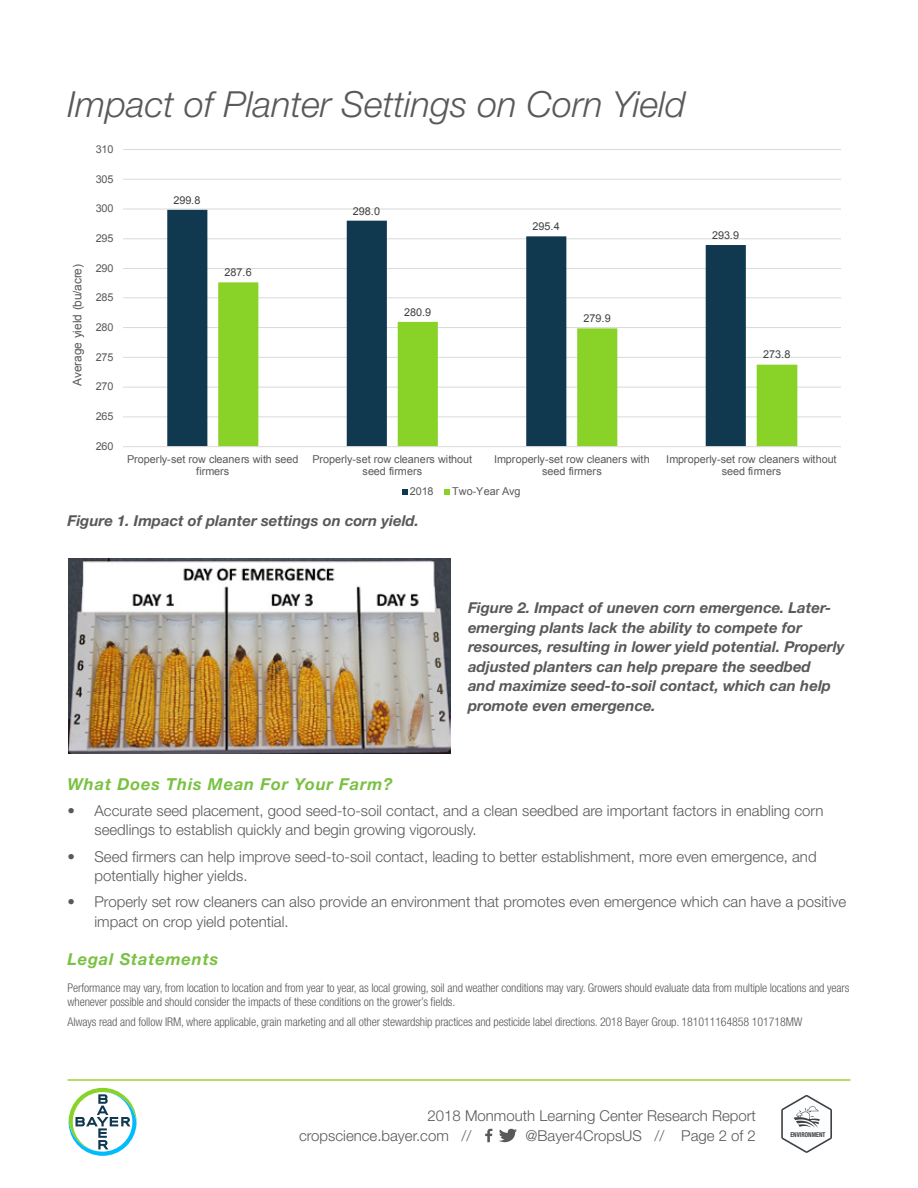
<style>
.page{position:relative;width:918px;height:1188px;background:#fff}
.page>*{position:absolute;margin:0;border:0;box-sizing:border-box;transform-origin:0 0}
.t1{font:italic 300 36px "Helvetica Neue";color:#58595b}
.t2{font:italic 700 16.5px "Helvetica Neue";letter-spacing:.05em;color:#7ac143}
.t3{font:300 15px/19.5px "Helvetica Neue";color:#58595b}
.t4{font:italic 700 15px/19.5px "Helvetica Neue";color:#58595b}
.t5{font:300 condensed 12px/13.5px "Helvetica Neue LT Std";letter-spacing:-.01em;color:#58595b}
.t6{font:12px "Arial";letter-spacing:-.01em;color:#595959}
.t7{font:10.8px/12.5px "Arial";letter-spacing:-.005em;color:#595959;text-align:center}
.t8{font:10.8px "Arial";letter-spacing:-.005em;color:#404040}
.t9{font:700 condensed 6.75px "Helvetica Neue LT Std";color:#414042;scale:.91 1}
</style>
<div class="page">
<hr style="left:68px;top:1079px;width:782px;height:2px;background:#a6ce39">
<svg style="left:69px;top:1088px;width:68px;height:68px"></svg>
<svg style="left:485px;top:1129px;width:7px;height:13px"></svg>
<svg style="left:499px;top:1128px;width:18px;height:15px"></svg>
<hr style="left:123px;top:417px;width:718px;height:1px;background:#d9d9d9">
<hr style="left:123px;top:387px;width:718px;height:1px;background:#d9d9d9">
<hr style="left:123px;top:357px;width:718px;height:1px;background:#d9d9d9">
<hr style="left:123px;top:327px;width:718px;height:1px;background:#d9d9d9">
<hr style="left:123px;top:298px;width:718px;height:1px;background:#d9d9d9">
<hr style="left:123px;top:268px;width:718px;height:1px;background:#d9d9d9">
<hr style="left:123px;top:239px;width:718px;height:1px;background:#d9d9d9">
<hr style="left:123px;top:209px;width:718px;height:1px;background:#d9d9d9">
<hr style="left:123px;top:179px;width:718px;height:1px;background:#d9d9d9">
<hr style="left:123px;top:149px;width:718px;height:1px;background:#d9d9d9">
<svg style="left:167px;top:210px;width:579px;height:236px"></svg>
<svg style="left:218px;top:282px;width:579px;height:164px"></svg>
<hr style="left:123px;top:446px;width:718px;height:1px;background:#d9d9d9">
<svg style="left:402px;top:489px;width:5px;height:6px"></svg>
<svg style="left:444px;top:489px;width:6px;height:6px"></svg>
<img style="left:68px;top:559px;width:383px;height:194px">
<svg style="left:781px;top:1095px;width:51px;height:58px"></svg>
<h1 class="t1" style="left:68px;top:83px;width:620px">Impact of Planter Settings on Corn Yield</h1>
<p class="t7" style="left:96px;top:143px;width:19px">310</p>
<p class="t6" style="left:69px;top:386px;width:123px;rotate:-90deg">Average yield (bu/acre)</p>
<p class="t7" style="left:96px;top:173px;width:19px">305</p>
<p class="t7" style="left:96px;top:202px;width:19px">300</p>
<p class="t7" style="left:96px;top:232px;width:19px">295</p>
<p class="t7" style="left:96px;top:262px;width:19px">290</p>
<p class="t7" style="left:96px;top:292px;width:19px">285</p>
<p class="t7" style="left:96px;top:321px;width:19px">280</p>
<p class="t7" style="left:96px;top:351px;width:19px">275</p>
<p class="t7" style="left:96px;top:381px;width:19px">270</p>
<p class="t7" style="left:96px;top:410px;width:19px">265</p>
<p class="t7" style="left:96px;top:440px;width:19px">260</p>
<p class="t8" style="left:173px;top:193px;width:29px">299.8</p>
<p class="t8" style="left:225px;top:266px;width:29px">287.6</p>
<p class="t8" style="left:353px;top:204px;width:29px">298.0</p>
<p class="t8" style="left:404px;top:305px;width:29px">280.9</p>
<p class="t8" style="left:533px;top:219px;width:29px">295.4</p>
<p class="t8" style="left:584px;top:311px;width:29px">279.9</p>
<p class="t8" style="left:712px;top:228px;width:29px">293.9</p>
<p class="t8" style="left:763px;top:347px;width:29px">273.8</p>
<p class="t7" style="left:127px;top:453px;width:173px">Properly-set row cleaners with seed firmers</p>
<p class="t7" style="left:312px;top:453px;width:161px">Properly-set row cleaners without seed firmers</p>
<p class="t7" style="left:494px;top:453px;width:157px">Improperly-set row cleaners with seed firmers</p>
<p class="t7" style="left:666px;top:453px;width:172px">Improperly-set row cleaners without seed firmers</p>
<p class="t7" style="left:410px;top:485px;width:25px">2018</p>
<p class="t7" style="left:452px;top:485px;width:70px">Two-Year Avg</p>
<p class="t4" style="left:68px;top:511px;width:353px">Figure 1. Impact of planter settings on corn yield.</p>
<p class="t4" style="left:468px;top:598px;width:378px">Figure 2. Impact of uneven corn emergence. Later&shy;emerging plants lack the ability to compete for resources, resulting in lower yield potential. Properly adjusted planters can help prepare the seedbed<br>and maximize seed-to-soil contact, which can help promote even emergence.</p>
<p class="t2" style="left:68px;top:774px;width:327px">What Does This Mean For Your Farm?</p>
<p class="t3" style="left:94px;top:801px;width:731px;text-indent:-27px">• Accurate seed placement, good seed-to-soil contact, and a clean seedbed are important factors in enabling corn seedlings to establish quickly and begin growing vigorously.</p>
<p class="t3" style="left:94px;top:846px;width:724px;text-indent:-27px">• Seed firmers can help improve seed-to-soil contact, leading to better establishment, more even emergence, and potentially higher yields.</p>
<p class="t3" style="left:94px;top:892px;width:753px;text-indent:-27px">• Properly set row cleaners can also provide an environment that promotes even emergence which can have a positive impact on crop yield potential.</p>
<p class="t2" style="left:68px;top:949px;width:152px">Legal Statements</p>
<p class="t5" style="left:68px;top:981px;width:783px">Performance may vary, from location to location and from year to year, as local growing, soil and weather conditions may vary. Growers should evaluate data from multiple locations and years whenever possible and should consider the impacts of these conditions on the grower’s fields.</p>
<p class="t5" style="left:68px;top:1015px;width:737px">Always read and follow IRM, where applicable, grain marketing and all other stewardship practices and pesticide label directions. 2018 Bayer Group. 181011164858 101718MW</p>
<p class="t3" style="left:428px;top:1105px;width:330px">2018 Monmouth Learning Center Research Report</p>
<p class="t3" style="left:299px;top:1125px;width:174px">cropscience.bayer.com //</p>
<p class="t3" style="left:526px;top:1125px;width:232px">@Bayer4CropsUS // Page 2 of 2</p>
<p class="t9" style="left:790px;top:1130px;width:40px">ENVIRONMENT</p>
</div>
